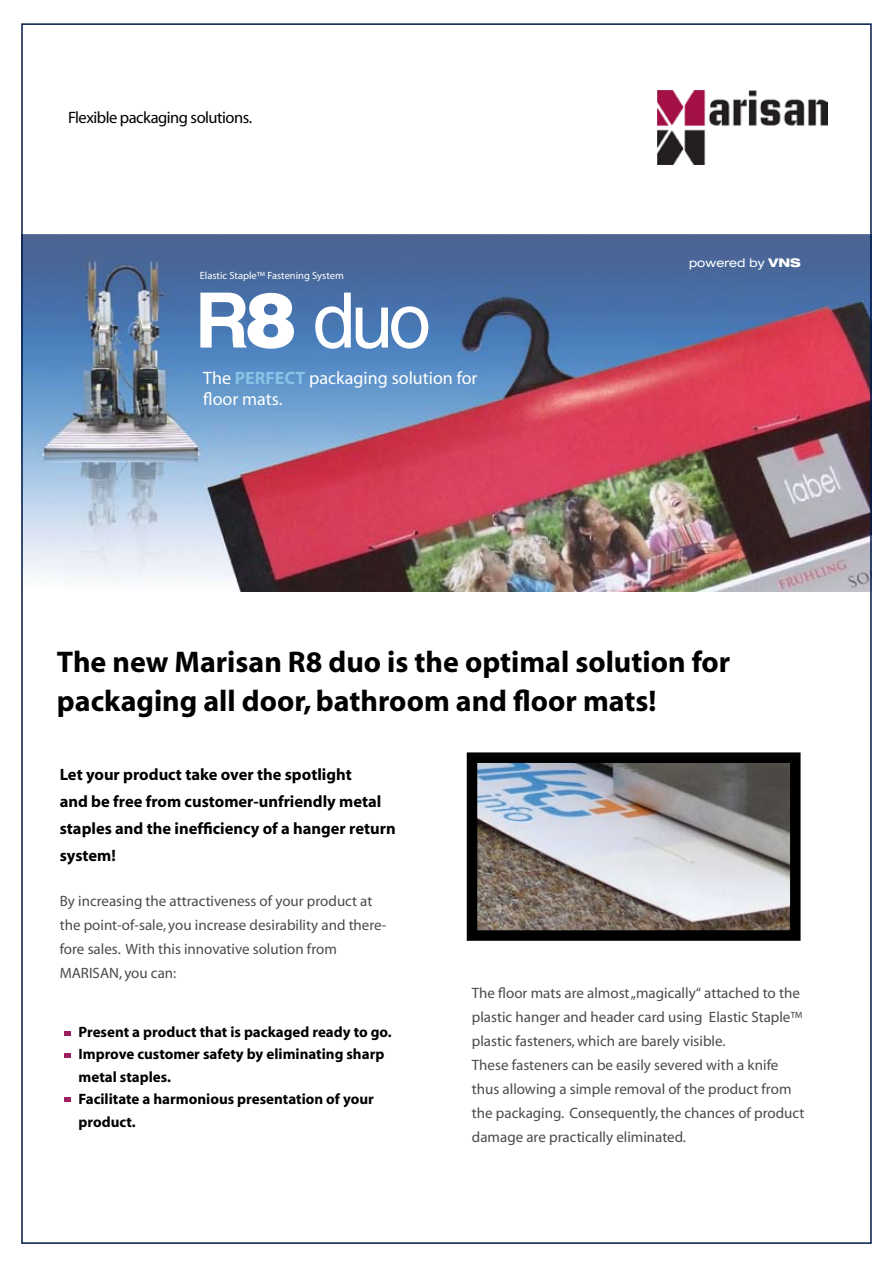
<style>
.page{position:relative;width:893px;height:1263px;background:#fff}
.page>*{position:absolute;margin:0;border:0;box-sizing:border-box;transform-origin:0 0}
.t1{font:76.5px "Helvetica";color:#fff}
.t2{font:700 30px/39px "Myriad";color:#000}
.t3{font:18px/21.6px "Myriad";color:#fff}
.t4{font:700 16.5px/27px "Myriad";color:#000}
.t5{font:16.5px "Myriad";letter-spacing:-.03em;color:#000}
.t6{font:15px/24px "Myriad";color:#4b4b4d}
.t7{font:700 15px/22.5px "Myriad";color:#000}
.t8{font:expanded 12px "Helvetica Neue";color:#fff}
.t9{font:10.5px "Myriad";color:#fff}
.s1{font-weight:700}
.s2{font-weight:900}
.s3{font-weight:700;color:#8ac2e6}
.s4{font-weight:800}
</style>
<div class="page">
<img style="left:478px;top:763px;width:311px;height:167px">
<div style="left:467px;top:752px;width:333px;height:189px;border:10px solid #000"></div>
<img style="left:658px;top:91px;width:170px;height:74px">
<img style="left:24px;top:234px;width:845px;height:357px">
<svg style="left:64px;top:1031px;width:6px;height:4px"></svg>
<svg style="left:64px;top:1053px;width:6px;height:5px"></svg>
<svg style="left:64px;top:1097px;width:6px;height:5px"></svg>
<p class="t5" style="left:68px;top:109px;width:186px">Flexible packaging solutions.</p>
<p class="t9" style="left:200px;top:270px;width:146px">Elastic Staple™ Fastening System</p>
<h1 class="t1" style="left:195px;top:276px;width:238px"><span class="s1">R</span><span class="s2">8</span> duo</h1>
<p class="t3" style="left:203px;top:368px;width:276px">The <span class="s3">PERFECT</span> packaging solution for floor mats.</p>
<p class="t8" style="left:689px;top:256px;width:113px">powered by <span class="s4">VNS</span></p>
<h2 class="t2" style="left:57px;top:644px;width:675px">The new Marisan R8 duo is the optimal solution for packaging all door, bathroom and floor mats!</h2>
<p class="t4" style="left:60px;top:761px;width:337px">Let your product take over the spotlight<br>and be free from customer-unfriendly metal staples and the inefficiency of a hanger return system!</p>
<p class="t6" style="left:60px;top:889px;width:328px">By increasing the attractiveness of your product at the point-of-sale, you increase desirability and there&shy;fore sales. With this innovative solution from MARISAN, you can:</p>
<p class="t7" style="left:79px;top:1021px;width:315px">Present a product that is packaged ready to go.<br>Improve customer safety by eliminating sharp metal staples.<br>Facilitate a harmonious presentation of your product.</p>
<p class="t6" style="left:472px;top:982px;width:334px">The floor mats are almost „magically“ attached to the plastic hanger and header card using Elastic Staple™ plastic fasteners, which are barely visible.<br>These fasteners can be easily severed with a knife thus allowing a simple removal of the product from the packaging. Consequently, the chances of product damage are practically eliminated.</p>
</div>
